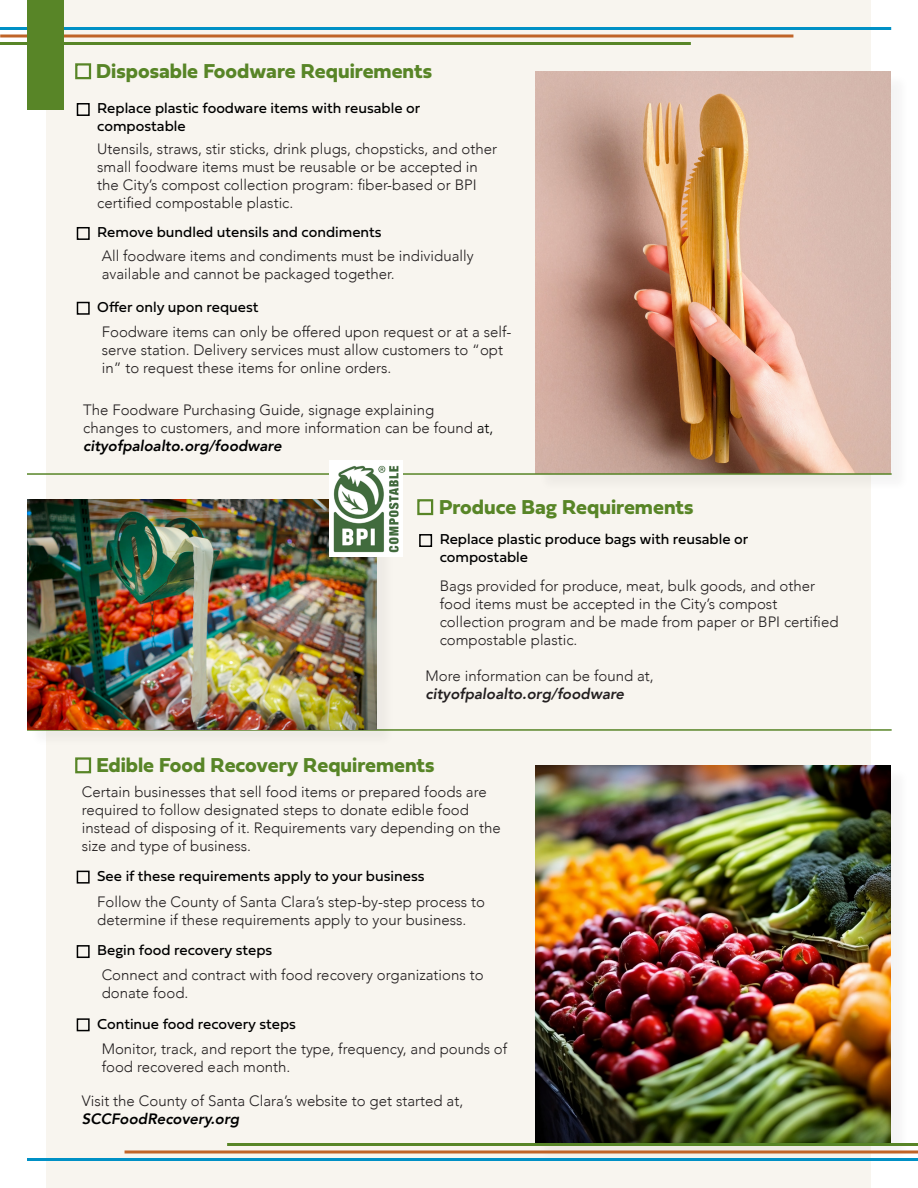
<style>
.page{position:relative;width:918px;height:1188px;background:#fff}
.page>*{position:absolute;margin:0;border:0;box-sizing:border-box;transform-origin:0 0}
.t1{font:700 21px "Fieldwork Hum";color:#588527}
.t2{font:300 15px/18px "Avenir";color:#231f20}
.t3{font:15px/18px "Fieldwork Hum";color:#000}
.t4{font:italic 800 15px "Avenir";color:#231f20}
.s1{color:#000}
.s2{font-weight:800;font-style:italic;color:#000}
</style>
<div class="page">
<div style="left:47px;top:0;width:824px;height:1188px;background:#f8f5ef"></div>
<div style="left:538px;top:74px;width:372px;height:418px;background:#231f20;opacity:.05"></div>
<img style="left:536px;top:71px;width:355px;height:402px">
<hr style="left:27px;top:473px;width:865px;height:2px;background:#588527">
<hr style="left:27px;top:729px;width:865px;height:2px;background:#588527">
<div style="left:77px;top:945px;width:13px;height:13px;border:2px solid #000"></div>
<div style="left:77px;top:871px;width:13px;height:13px;border:2px solid #000"></div>
<div style="left:77px;top:1018px;width:13px;height:13px;border:2px solid #000"></div>
<div style="left:538px;top:768px;width:372px;height:394px;background:#231f20;opacity:.05"></div>
<img style="left:536px;top:765px;width:355px;height:378px">
<div style="left:29px;top:502px;width:366px;height:246px;background:#231f20;opacity:.05"></div>
<img style="left:27px;top:500px;width:350px;height:229px">
<img style="left:329px;top:461px;width:73px;height:96px">
<div style="left:77px;top:227px;width:13px;height:13px;border:2px solid #000"></div>
<div style="left:77px;top:103px;width:13px;height:13px;border:2px solid #000"></div>
<div style="left:77px;top:302px;width:13px;height:13px;border:2px solid #000"></div>
<hr style="left:27px;top:1158px;width:891px;height:3px;background:#0090c5">
<svg style="left:125px;top:1150px;width:793px;height:4px;background:#cc8758"></svg>
<hr style="left:227px;top:1143px;width:691px;height:3px;background:#588527">
<div style="left:419px;top:534px;width:13px;height:13px;border:2px solid #000"></div>
<hr style="left:0;top:27px;width:891px;height:3px;background:#0090c5">
<svg style="left:0;top:34px;width:793px;height:4px;background:#cd8859"></svg>
<hr style="left:0;top:42px;width:691px;height:3px;background:#588527">
<div style="left:27px;top:0;width:37px;height:110px;background:#588527"></div>
<img style="left:155px;top:526px;width:60px;height:196px">
<div style="left:75px;top:63px;width:16px;height:16px;border:2px solid #588527"></div>
<div style="left:417px;top:499px;width:16px;height:16px;border:2px solid #588527"></div>
<div style="left:75px;top:757px;width:16px;height:16px;border:2px solid #588527"></div>
<p class="t1" style="left:96px;top:55px;width:337px">Disposable Foodware Requirements</p>
<p class="t3" style="left:97px;top:99px;width:325px">Replace plastic foodware items with reusable or compostable</p>
<p class="t2" style="left:97px;top:140px;width:401px">Utensils, straws, stir sticks, drink plugs, chopsticks, and other small foodware items must be reusable or be accepted in the City’s compost collection program: fiber-based or BPI certified compostable plastic.</p>
<p class="t3" style="left:97px;top:223px;width:286px">Remove bundled utensils and condiments</p>
<p class="t2" style="left:102px;top:246px;width:373px">All foodware items and condiments must be individually available and cannot be packaged together.</p>
<p class="t3" style="left:97px;top:297px;width:163px">Offer only upon request</p>
<p class="t2" style="left:102px;top:323px;width:411px">Foodware items can only be offered upon request or at a self&shy;serve station. Delivery services must allow customers to “opt in” to request these items for online orders.</p>
<p class="t2" style="left:83px;top:400px;width:412px">The Foodware Purchasing Guide, signage explaining changes to customers, and more information can be found <span class="s1">at, </span><span class="s2">cityofpaloalto.org/foodware</span></p>
<p class="t1" style="left:439px;top:491px;width:256px">Produce Bag Requirements</p>
<p class="t3" style="left:440px;top:530px;width:310px">Replace plastic produce bags with reusable or compostable</p>
<p class="t2" style="left:440px;top:577px;width:400px">Bags provided for produce, meat, bulk goods, and other food items must be accepted in the City’s compost collection program and be made from paper or BPI certified compostable plastic.</p>
<p class="t2" style="left:426px;top:667px;width:230px">More information can be found at,</p>
<p class="t4" style="left:426px;top:685px;width:200px">cityofpaloalto.org/foodware</p>
<p class="t1" style="left:96px;top:749px;width:340px">Edible Food Recovery Requirements</p>
<p class="t2" style="left:82px;top:783px;width:421px">Certain businesses that sell food items or prepared foods are required to follow designated steps to donate edible food instead of disposing of it. Requirements vary depending on the size and type of business.</p>
<p class="t3" style="left:97px;top:866px;width:329px">See if these requirements apply to your business</p>
<p class="t2" style="left:97px;top:892px;width:389px">Follow the County of Santa Clara’s step-by-step process to determine if these requirements apply to your business.</p>
<p class="t3" style="left:97px;top:941px;width:177px">Begin food recovery steps</p>
<p class="t2" style="left:102px;top:966px;width:383px">Connect and contract with food recovery organizations to donate food.</p>
<p class="t3" style="left:97px;top:1014px;width:200px">Continue food recovery steps</p>
<p class="t2" style="left:102px;top:1039px;width:407px">Monitor, track, and report the type, frequency, and pounds of food recovered each month.</p>
<p class="t2" style="left:82px;top:1092px;width:383px">Visit the County of Santa Clara’s website to get started at,<br><span class="s2">SCCFoodRecovery.org</span></p>
</div>
